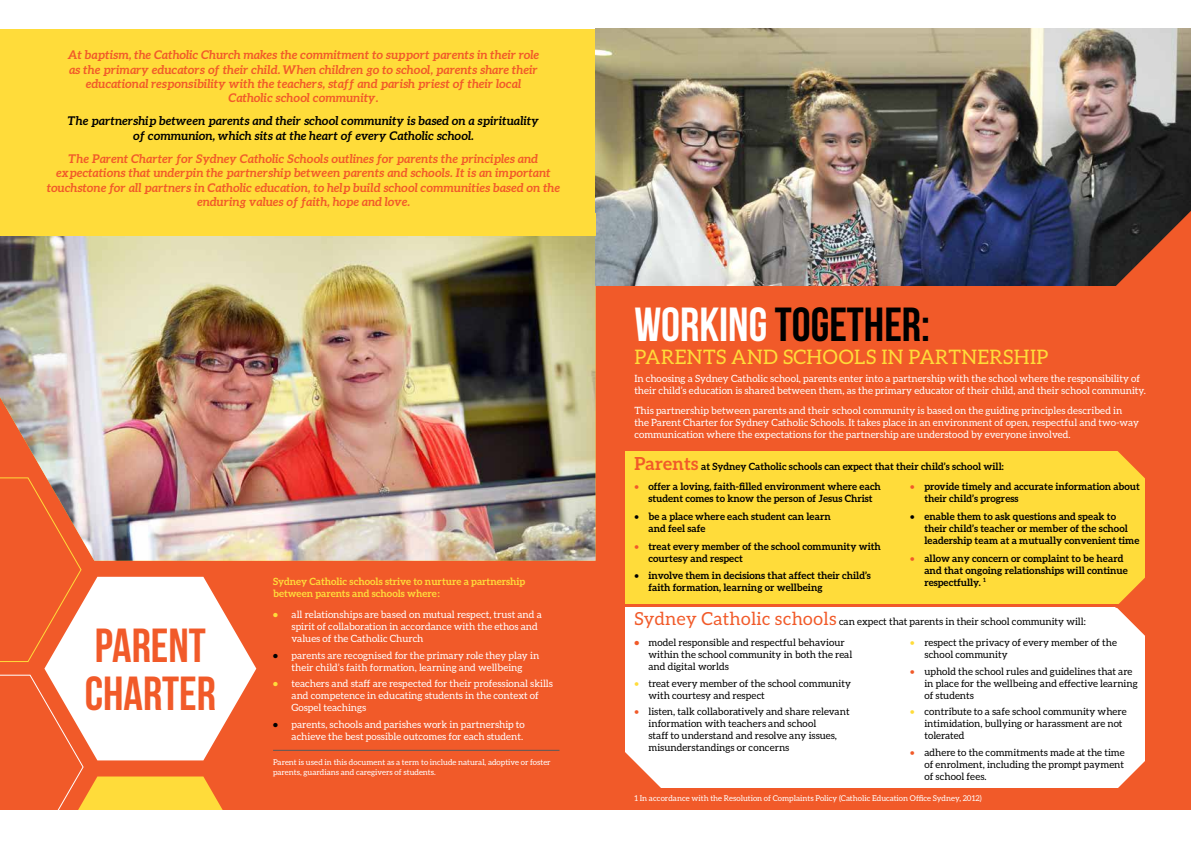
<style>
.page{position:relative;width:1191px;height:842px;background:#fff}
.page>*{position:absolute;margin:0;border:0;box-sizing:border-box;transform-origin:0 0}
.t1{font:47.8px "Bebas Neue";color:#000}
.t2{font:47.8px/49px "Bebas Neue";color:#f15a29}
.t3{font:20px "Aleo";letter-spacing:.02em;color:#ffdc3a}
.t4{font:italic 700 12px/14.4px "Aleo";color:#f15a29;text-align:center}
.t5{font:italic 700 12px/14.4px "Aleo";color:#000;text-align:center}
.t6{font:10px/12px "Aleo";color:#fff}
.t7{font:10px/12px "Aleo";color:#000}
.t8{font:700 10px/12px "Aleo";color:#000}
.t9{font:700 10px/12px "Aleo";color:#ffdc3a}
.t10{font:8px/9.6px "Aleo";color:#fff}
.s1{font-weight:700;color:#ffdc3a}
.s2{font-weight:700;color:#000}
.s3{color:#fff}
.s4{font-size:18px;color:#f15a29}
.s5{font-weight:400;color:#f15a29}
.s6{font-weight:400}
.s7{font-weight:700;color:#f15a29}
.s8{color:#ffdc3a}
.s9{color:#f15a29}
</style>
<div class="page">
<div style="left:0;top:0;width:1191px;height:831px;background:#f15a29"></div>
<svg style="left:0;top:561px;width:256px;height:249px"></svg>
<div style="left:0;top:29px;width:595px;height:184px;background:#ffdc3a"></div>
<img style="left:0;top:236px;width:595px;height:325px">
<div style="left:0;top:0;width:1191px;height:29px;background:#fff"></div>
<hr style="left:273px;top:750px;width:286px;height:1px;background:#58595b">
<div style="left:0;top:810px;width:1191px;height:32px;background:#fff"></div>
<div style="left:625px;top:451px;width:520px;height:153px;background:#ffdc3a"></div>
<div style="left:625px;top:607px;width:520px;height:180px;background:#fff"></div>
<svg style="left:1117px;top:451px;width:28px;height:28px"></svg>
<svg style="left:1115px;top:578px;width:30px;height:58px"></svg>
<svg style="left:1115px;top:761px;width:30px;height:27px"></svg>
<svg style="left:625px;top:752px;width:51px;height:36px"></svg>
<img style="left:595px;top:29px;width:596px;height:257px">
<svg style="left:1097px;top:211px;width:94px;height:75px"></svg>
<div style="left:0;top:213px;width:595px;height:23px;background:#ffdc3a"></div>
<p class="t4" style="left:68px;top:48px;width:473px">At baptism, the Catholic Church makes the commitment to support parents in their role as the primary educators of their child. When children go to school, parents share their educational responsibility with the teachers, staff and parish priest of their local Catholic school community.</p>
<p class="t5" style="left:68px;top:114px;width:472px">The partnership between parents and their school community is based on a spirituality of communion, which sits at the heart of every Catholic school.</p>
<p class="t4" style="left:47px;top:151px;width:515px">The Parent Charter for Sydney Catholic Schools outlines for parents the principles and expectations that underpin the partnership between parents and schools. It is an important touchstone for all partners in Catholic education, to help build school communities based on the enduring values of faith, hope and love.</p>
<h1 class="t2" style="left:85px;top:620px;width:133px">PARENT<br>CHARTER</h1>
<p class="t9" style="left:273px;top:575px;width:254px">Sydney Catholic schools strive to nurture a partnership between parents and schools where:</p>
<p class="t6" style="left:291px;top:608px;width:252px;text-indent:-18px"><span class="s1">•</span> all relationships are based on mutual respect, trust and a spirit of collaboration in accordance with the ethos and values of the Catholic Church</p>
<p class="t6" style="left:273px;top:649px;width:268px;text-align:center"><span class="s2">•</span> parents are recognised for the primary role they play in their child’s faith formation, learning and wellbeing</p>
<p class="t6" style="left:291px;top:678px;width:263px;text-indent:-18px"><span class="s1">•</span> teachers and staff are respected for their professional skills and competence in educating students in the context of<br>Gospel teachings</p>
<p class="t6" style="left:273px;top:718px;width:253px;text-align:right"><span class="s2">•</span> parents, schools and parishes work in partnership to achieve the best possible outcomes for each student.</p>
<p class="t10" style="left:273px;top:757px;width:279px">Parent is used in this document as a term to include natural, adoptive or foster parents, guardians and caregivers of students.</p>
<h1 class="t1" style="left:634px;top:298px;width:297px"><span class="s3">WORKING</span> TOGETHER:</h1>
<h2 class="t3" style="left:634px;top:346px;width:415px">PARENTS AND SCHOOLS IN PARTNERSHIP</h2>
<p class="t6" style="left:634px;top:372px;width:513px">In choosing a Sydney Catholic school, parents enter into a partnership with the school where the responsibility of their child’s education is shared between them, as the primary educator of their child, and their school community.</p>
<p class="t6" style="left:634px;top:404px;width:506px">This partnership between parents and their school community is based on the guiding principles described in the Parent Charter for Sydney Catholic Schools. It takes place in an environment of open, respectful and two-way communication where the expectations for the partnership are understood by everyone involved.</p>
<p class="t8" style="left:634px;top:460px;width:371px"><span class="s4">Parents</span> at Sydney Catholic schools can expect that their child’s school will:</p>
<p class="t8" style="left:634px;top:480px;width:248px;text-align:center"><span class="s5">•</span> offer a loving, faith-filled environment where each student comes to know the person of Jesus Christ</p>
<p class="t8" style="left:648px;top:510px;width:184px;text-indent:-14px"><span class="s6">•</span> be a place where each student can learn and feel safe</p>
<p class="t8" style="left:648px;top:540px;width:234px;text-indent:-14px"><span class="s5">•</span> treat every member of the school community with courtesy and respect</p>
<p class="t8" style="left:648px;top:569px;width:224px;text-indent:-14px"><span class="s6">•</span> involve them in decisions that affect their child’s faith formation, learning or wellbeing</p>
<p class="t8" style="left:924px;top:480px;width:217px;text-indent:-14px"><span class="s5">•</span> provide timely and accurate information about their child’s progress</p>
<p class="t8" style="left:924px;top:510px;width:216px;text-indent:-14px"><span class="s6">•</span> enable them to ask questions and speak to their child’s teacher or member of the school leadership team at a mutually convenient time</p>
<p class="t8" style="left:924px;top:552px;width:205px;text-indent:-14px"><span class="s5">•</span> allow any concern or complaint to be heard and that ongoing relationships will continue respectfully. <sup>1</sup></p>
<p class="t7" style="left:634px;top:616px;width:453px"><span class="s4">Sydney Catholic schools</span> can expect that parents in their school community will:</p>
<p class="t7" style="left:648px;top:636px;width:205px;text-indent:-14px"><span class="s7">•</span> model responsible and respectful behaviour within the school community in both the real and digital worlds</p>
<p class="t7" style="left:648px;top:677px;width:204px;text-indent:-14px"><span class="s8">•</span> treat every member of the school community with courtesy and respect</p>
<p class="t7" style="left:648px;top:705px;width:203px;text-indent:-14px"><span class="s9">•</span> listen, talk collaboratively and share relevant information with teachers and school<br>staff to understand and resolve any issues, misunderstandings or concerns</p>
<p class="t7" style="left:924px;top:636px;width:194px;text-indent:-14px"><span class="s8">•</span> respect the privacy of every member of the school community</p>
<p class="t7" style="left:924px;top:665px;width:215px;text-indent:-14px"><span class="s9">•</span> uphold the school rules and guidelines that are in place for the wellbeing and effective learning of students</p>
<p class="t7" style="left:924px;top:705px;width:204px;text-indent:-14px"><span class="s8">•</span> contribute to a safe school community where intimidation, bullying or harassment are not tolerated</p>
<p class="t7" style="left:924px;top:746px;width:202px;text-align:justify;text-indent:-14px"><span class="s9">•</span> adhere to the commitments made at the time of enrolment, including the prompt payment of school fees.</p>
<p class="t10" style="left:634px;top:793px;width:349px">1 In accordance with the Resolution of Complaints Policy (Catholic Education Office Sydney, 2012)</p>
</div>
